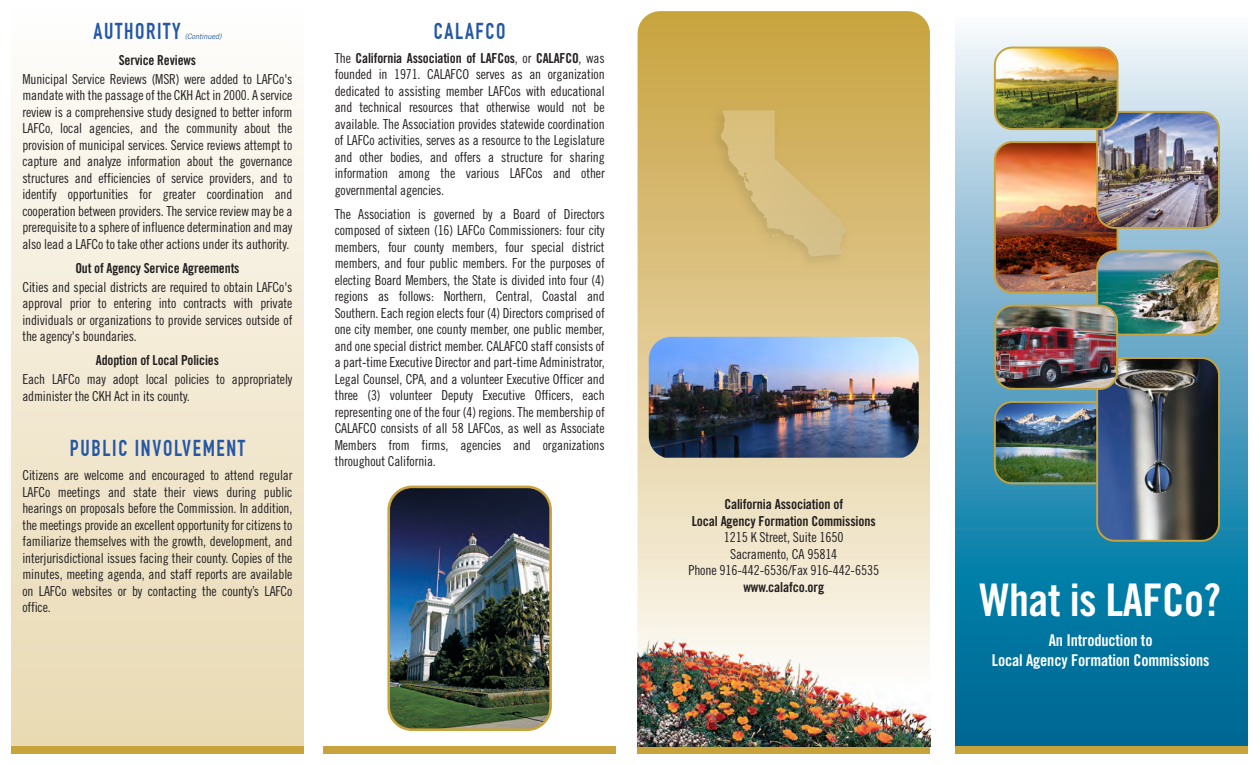
<style>
.page{position:relative;width:1260px;height:765px;background:#fff}
.page>*{position:absolute;margin:0;border:0;box-sizing:border-box;transform-origin:0 0}
.t1{font:45px "Trade Gothic Bold Cond Twenty";letter-spacing:-.01em;color:#fff}
.t2{font:700 22.5px "DIN Condensed";letter-spacing:.075em;color:#2457a6}
.t3{font:16.25px/19.5px "Trade Gothic Bold Cond Twenty";letter-spacing:-.01em;color:#fff;text-align:center}
.t4{font:13.75px/16.5px "Trade Gothic Cond Eighteen";letter-spacing:-.01em;color:#231f20;text-align:justify}
.t5{font:13.75px/16.5px "Trade Gothic Bold Cond Twenty";letter-spacing:-.01em;color:#231f20;text-align:center}
.t6{font:italic 7.5px "Trade Gothic";letter-spacing:-.01em;color:#2457a6}
.s1{font-family:"Trade Gothic Cond Eighteen"}
</style>
<div class="page">
<svg style="left:638px;top:11px;width:292px;height:602px;background:#e1cc96"></svg>
<div style="left:11px;top:6px;width:293px;height:742px;background:linear-gradient(to bottom,#fefdfc,#e8d8b0)"></div>
<svg style="left:955px;top:32px;width:293px;height:722px;background:#4498b8"></svg>
<div style="left:11px;top:747px;width:293px;height:7px;background:#c8a33c"></div>
<div style="left:323px;top:747px;width:293px;height:7px;background:#c8a33c"></div>
<div style="left:638px;top:747px;width:292px;height:7px;background:#c8a33c"></div>
<div style="left:955px;top:747px;width:292px;height:7px;background:#c8a33c"></div>
<img style="left:638px;top:613px;width:292px;height:134px">
<img style="left:649px;top:337px;width:270px;height:121px">
<div style="left:705px;top:257px;width:151px;height:15px;background:#dbc07e"></div>
<svg style="left:676px;top:55px;width:194px;height:202px;background:#d2b468"></svg>
<img style="left:391px;top:487px;width:159px;height:240px">
<div style="left:387px;top:486px;width:165px;height:245px;border:3px solid #c8a33c;border-radius:23px"></div>
<img style="left:995px;top:143px;width:120px;height:150px">
<div style="left:994px;top:141px;width:124px;height:153px;border:2px solid #c8a33c;border-radius:18px"></div>
<img style="left:995px;top:402px;width:101px;height:80px">
<div style="left:994px;top:401px;width:124px;height:83px;border:2px solid #c8a33c;border-radius:18px"></div>
<img style="left:1097px;top:358px;width:122px;height:183px">
<div style="left:1096px;top:357px;width:124px;height:185px;border:2px solid #c8a33c;border-radius:18px"></div>
<img style="left:1097px;top:251px;width:122px;height:84px">
<div style="left:1096px;top:250px;width:124px;height:86px;border:2px solid #c8a33c;border-radius:18px"></div>
<img style="left:995px;top:306px;width:122px;height:83px">
<div style="left:994px;top:305px;width:124px;height:85px;border:2px solid #c8a33c;border-radius:18px"></div>
<img style="left:1097px;top:112px;width:122px;height:116px">
<div style="left:1096px;top:111px;width:124px;height:118px;border:2px solid #c8a33c;border-radius:18px"></div>
<img style="left:995px;top:48px;width:123px;height:81px">
<div style="left:994px;top:47px;width:124px;height:83px;border:2px solid #c8a33c;border-radius:18px"></div>
<h2 class="t2" style="left:93px;top:17px;width:89px">AUTHORITY</h2>
<p class="t6" style="left:185px;top:31px;width:38px">(Continued)</p>
<p class="t5" style="left:119px;top:52px;width:79px">Service Reviews</p>
<p class="t4" style="left:22px;top:71px;width:272px">Municipal Service Reviews (MSR) were added to LAFCo's mandate with the passage of the CKH Act in 2000. A service review is a comprehensive study designed to better inform LAFCo, local agencies, and the community about the provision of municipal services. Service reviews attempt to capture and analyze information about the governance structures and efficiencies of service providers, and to identify opportunities for greater coordination and cooperation between providers. The service review may be a prerequisite to a sphere of influence determination and may also lead a LAFCo to take other actions under its authority.</p>
<p class="t5" style="left:75px;top:260px;width:166px">Out of Agency Service Agreements</p>
<p class="t4" style="left:22px;top:278px;width:272px">Cities and special districts are required to obtain LAFCo's approval prior to entering into contracts with private individuals or organizations to provide services outside of the agency's boundaries.</p>
<p class="t5" style="left:96px;top:352px;width:125px">Adoption of Local Policies</p>
<p class="t4" style="left:22px;top:371px;width:272px">Each LAFCo may adopt local policies to appropriately administer the CKH Act in its county.</p>
<h2 class="t2" style="left:70px;top:435px;width:177px">PUBLIC INVOLVEMENT</h2>
<p class="t4" style="left:22px;top:467px;width:272px">Citizens are welcome and encouraged to attend regular LAFCo meetings and state their views during public hearings on proposals before the Commission. In addition, the meetings provide an excellent opportunity for citizens to familiarize themselves with the growth, development, and interjurisdictional issues facing their county. Copies of the minutes, meeting agenda, and staff reports are available on LAFCo websites or by contacting the county’s LAFCo office.</p>
<h2 class="t2" style="left:434px;top:17px;width:73px">CALAFCO</h2>
<p class="t5" style="left:335px;top:49px;width:272px"><span class="s1">The</span> California Association of LAFCos<span class="s1">, or</span> CALAFCO<span class="s1">, was</span></p>
<p class="t4" style="left:335px;top:66px;width:272px">founded in 1971. CALAFCO serves as an organization dedicated to assisting member LAFCos with educational and technical resources that otherwise would not be available. The Association provides statewide coordination of LAFCo activities, serves as a resource to the Legislature and other bodies, and offers a structure for sharing information among the various LAFCos and other governmental agencies.</p>
<p class="t4" style="left:335px;top:205px;width:272px">The Association is governed by a Board of Directors composed of sixteen (16) LAFCo Commissioners: four city members, four county members, four special district members, and four public members. For the purposes of electing Board Members, the State is divided into four (4) regions as follows: Northern, Central, Coastal and Southern. Each region elects four (4) Directors comprised of one city member, one county member, one public member, and one special district member. CALAFCO staff consists of a part-time Executive Director and part-time Administrator, Legal Counsel, CPA, and a volunteer Executive Officer and three (3) volunteer Deputy Executive Officers, each representing one of the four (4) regions. The membership of CALAFCO consists of all 58 LAFCos, as well as Associate Members from firms, agencies and organizations throughout California.</p>
<p class="t5" style="left:692px;top:496px;width:186px">California Association of<br>Local Agency Formation Commissions</p>
<p class="t4" style="left:688px;top:529px;width:192px;text-align:center">1215 K Street, Suite 1650<br>Sacramento, CA 95814<br>Phone 916-442-6536/Fax 916-442-6535</p>
<p class="t5" style="left:743px;top:578px;width:82px">www.calafco.org</p>
<h1 class="t1" style="left:980px;top:573px;width:243px">What is LAFCo?</h1>
<p class="t3" style="left:992px;top:631px;width:219px">An Introduction to<br>Local Agency Formation Commissions</p>
</div>
